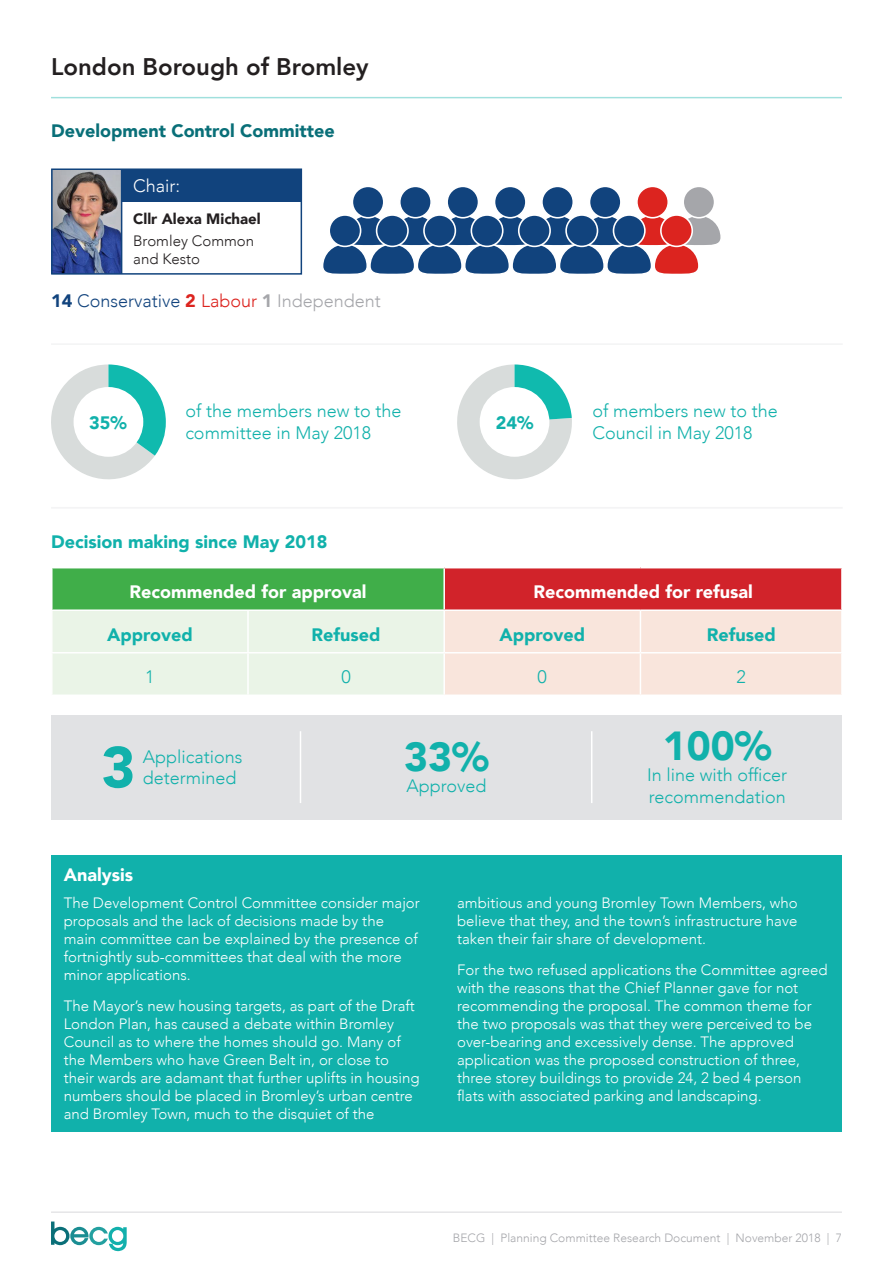
<style>
.page{position:relative;width:893px;height:1263px;background:#fff}
.page>*{position:absolute;margin:0;border:0;box-sizing:border-box;transform-origin:0 0}
.t1{font:900 57.45px "Avenir";color:#11b1ab}
.t2{font:900 40.5px "Avenir";color:#11b1ab}
.t3{font:800 24px "Avenir";color:#231f20}
.Teal_body_12pt{font:300 18px/21.6px "Avenir";color:#11b1ab}
.Table_title{font:900 18px "Avenir";color:#fff}
.t4{font:300 18px "Avenir";color:#11437d}
.Sub_Header_light_tea{font:900 18px "Avenir";color:#11b1ab}
.Table_sub_header{font:900 18px "Avenir";color:#11b1ab}
.Sub_header_Dark_Teal{font:900 18px "Avenir";color:#096f78}
.Sub_header_white{font:900 18px "Avenir";color:#fff}
.t5{font:300 18px "Avenir";color:#fff}
.Table_Text{font:300 18px "Avenir";color:#11b1ab}
.t6{font:300 15px/18px "Avenir";color:#fff}
.t7{font:300 15px/18px "Avenir";color:#231f20}
.t8{font:900 15px "Avenir";color:#231f20}
.t9{font:300 12px "Avenir";color:#a5a6aa}
.s1{font-weight:900}
.s2{font-weight:900;color:#dc241f}
.s3{color:#dc241f}
.s4{font-weight:900;color:#a5a6aa}
.s5{color:#a5a6aa}
</style>
<div class="page">
<svg style="left:51px;top:1221px;width:76px;height:30px"></svg>
<hr style="left:51px;top:97px;width:791px;height:1px;background:#11b1ab">
<hr style="left:51px;top:1211px;width:791px;height:1px;background:#a5a6aa">
<svg style="left:457px;top:364px;width:115px;height:116px"></svg>
<svg style="left:51px;top:364px;width:115px;height:116px"></svg>
<div style="left:352px;top:186px;width:32px;height:32px;background:#11437d;border-radius:50%"></div>
<div style="left:352px;top:186px;width:33px;height:33px;border:2px solid #fff;border-radius:50%"></div>
<div style="left:400px;top:186px;width:31px;height:32px;background:#11437d;border-radius:50%"></div>
<div style="left:399px;top:186px;width:33px;height:33px;border:2px solid #fff;border-radius:50%"></div>
<div style="left:683px;top:186px;width:32px;height:32px;background:#a5a6aa;border-radius:50%"></div>
<div style="left:682px;top:186px;width:33px;height:33px;border:2px solid #fff;border-radius:50%"></div>
<div style="left:447px;top:186px;width:31px;height:32px;background:#11437d;border-radius:50%"></div>
<div style="left:446px;top:186px;width:33px;height:33px;border:2px solid #fff;border-radius:50%"></div>
<div style="left:637px;top:186px;width:31px;height:32px;background:#dc241f;border-radius:50%"></div>
<div style="left:636px;top:186px;width:33px;height:33px;border:2px solid #fff;border-radius:50%"></div>
<div style="left:494px;top:186px;width:32px;height:32px;background:#11437d;border-radius:50%"></div>
<div style="left:494px;top:186px;width:33px;height:33px;border:2px solid #fff;border-radius:50%"></div>
<div style="left:589px;top:186px;width:32px;height:32px;background:#11437d;border-radius:50%"></div>
<div style="left:589px;top:186px;width:33px;height:33px;border:2px solid #fff;border-radius:50%"></div>
<div style="left:542px;top:186px;width:31px;height:32px;background:#11437d;border-radius:50%"></div>
<div style="left:541px;top:186px;width:33px;height:33px;border:2px solid #fff;border-radius:50%"></div>
<div style="left:51px;top:715px;width:791px;height:104px;background:#e1e2e4"></div>
<svg style="left:323px;top:213px;width:398px;height:61px"></svg>
<div style="left:471px;top:215px;width:32px;height:31px;background:#11437d;border-radius:50%"></div>
<div style="left:471px;top:214px;width:32px;height:33px;border:2px solid #fff;border-radius:50%"></div>
<img style="left:54px;top:171px;width:67px;height:101px">
<div style="left:52px;top:568px;width:392px;height:42px;background:#40ae49"></div>
<div style="left:444px;top:568px;width:398px;height:42px;background:#d1232a"></div>
<svg style="left:53px;top:611px;width:788px;height:83px;background:#f1ece1"></svg>
<hr style="left:51px;top:568px;width:2px;height:41px;background:#fff">
<hr style="left:443px;top:568px;width:2px;height:41px;background:#fff">
<hr style="left:841px;top:568px;width:2px;height:41px;background:#fff">
<hr style="left:51px;top:609px;width:197px;height:2px;background:#fff">
<hr style="left:248px;top:609px;width:196px;height:2px;background:#fff">
<hr style="left:247px;top:611px;width:2px;height:41px;background:#fff">
<hr style="left:444px;top:609px;width:196px;height:2px;background:#fff">
<hr style="left:443px;top:611px;width:2px;height:41px;background:#fff">
<hr style="left:640px;top:609px;width:203px;height:2px;background:#fff">
<hr style="left:640px;top:611px;width:1px;height:41px;background:#fff">
<hr style="left:51px;top:652px;width:197px;height:1px;background:#fff">
<hr style="left:248px;top:652px;width:196px;height:1px;background:#fff">
<hr style="left:247px;top:653px;width:2px;height:41px;background:#fff">
<hr style="left:444px;top:652px;width:196px;height:1px;background:#fff">
<hr style="left:443px;top:653px;width:2px;height:41px;background:#fff">
<hr style="left:640px;top:652px;width:203px;height:1px;background:#fff">
<hr style="left:640px;top:653px;width:1px;height:41px;background:#fff">
<div style="left:51px;top:168px;width:251px;height:107px;border:2px solid #11437d"></div>
<hr style="left:121px;top:169px;width:1px;height:105px;background:#11437d">
<div style="left:74px;top:387px;width:69px;height:70px;background:#fff;border-radius:50%"></div>
<div style="left:121px;top:169px;width:180px;height:33px;background:#11437d"></div>
<hr style="left:51px;top:343px;width:792px;height:2px;background:#e1e2e4">
<hr style="left:51px;top:507px;width:792px;height:1px;background:#e1e2e4">
<hr style="left:300px;top:731px;width:1px;height:72px;background:#fff">
<hr style="left:591px;top:731px;width:1px;height:72px;background:#fff">
<div style="left:480px;top:387px;width:69px;height:70px;background:#fff;border-radius:50%"></div>
<div style="left:51px;top:856px;width:791px;height:276px;background:#11b1ab"></div>
<p class="t3" style="left:51px;top:48px;width:319px">London Borough of Bromley</p>
<p class="Sub_header_Dark_Teal" style="left:51px;top:115px;width:285px">Development Control Committee</p>
<p class="t5" style="left:133px;top:176px;width:49px">Chair:</p>
<p class="t8" style="left:133px;top:206px;width:129px">Cllr Alexa Michael</p>
<p class="t7" style="left:133px;top:232px;width:122px">Bromley Common and Kesto</p>
<p class="t4" style="left:51px;top:290px;width:331px"><span class="s1">14</span> Conservative <span class="s2">2</span> <span class="s3">Labour</span> <span class="s4">1</span> <span class="s5">Independent</span></p>
<p class="Sub_Header_light_tea" style="left:89px;top:407px;width:39px">35%</p>
<p class="Teal_body_12pt" style="left:185px;top:400px;width:218px">of the members new to the committee in May 2018</p>
<p class="Teal_body_12pt" style="left:592px;top:400px;width:187px">of members new to the<br>Council in May 2018</p>
<p class="Sub_Header_light_tea" style="left:496px;top:407px;width:39px">24%</p>
<p class="Sub_Header_light_tea" style="left:51px;top:526px;width:278px">Decision making since May 2018</p>
<p class="Table_title" style="left:130px;top:576px;width:238px">Recommended for approval</p>
<p class="Table_title" style="left:533px;top:576px;width:221px">Recommended for refusal</p>
<p class="Table_sub_header" style="left:107px;top:619px;width:87px">Approved</p>
<p class="Table_sub_header" style="left:312px;top:619px;width:70px">Refused</p>
<p class="Table_sub_header" style="left:499px;top:619px;width:87px">Approved</p>
<p class="Table_sub_header" style="left:707px;top:619px;width:70px">Refused</p>
<p class="Table_Text" style="left:145px;top:666px;width:11px">1</p>
<p class="Table_Text" style="left:341px;top:666px;width:11px">0</p>
<p class="Table_Text" style="left:538px;top:666px;width:11px">0</p>
<p class="Table_Text" style="left:736px;top:666px;width:11px">2</p>
<p class="t1" style="left:101px;top:718px;width:36px">3</p>
<p class="Teal_body_12pt" style="left:143px;top:746px;width:101px">Applications determined</p>
<p class="t2" style="left:404px;top:722px;width:86px">33%</p>
<p class="Teal_body_12pt" style="left:406px;top:775px;width:82px">Approved</p>
<p class="t2" style="left:663px;top:711px;width:110px">100%</p>
<p class="Teal_body_12pt" style="left:647px;top:764px;width:142px">In line with officer</p>
<p class="Teal_body_12pt" style="left:649px;top:786px;width:139px">recommendation</p>
<p class="Sub_header_white" style="left:64px;top:860px;width:71px">Analysis</p>
<p class="t6" style="left:64px;top:894px;width:358px">The Development Control Committee consider major proposals and the lack of decisions made by the main committee can be explained by the presence of fortnightly sub-committees that deal with the more minor applications.</p>
<p class="t6" style="left:64px;top:996px;width:357px">The Mayor’s new housing targets, as part of the Draft London Plan, has caused a debate within Bromley Council as to where the homes should go. Many of the Members who have Green Belt in, or close to their wards are adamant that further uplifts in housing numbers should be placed in Bromley’s urban centre and Bromley Town, much to the disquiet of the</p>
<p class="t6" style="left:457px;top:894px;width:342px;text-align:justify">ambitious and young Bromley Town Members, who believe that they, and the town’s infrastructure have taken their fair share of development.</p>
<p class="t6" style="left:457px;top:960px;width:372px">For the two refused applications the Committee agreed with the reasons that the Chief Planner gave for not recommending the proposal. The common theme for the two proposals was that they were perceived to be over-bearing and excessively dense. The approved application was the proposed construction of three, three storey buildings to provide 24, 2 bed 4 person flats with associated parking and landscaping.</p>
<p class="t9" style="left:453px;top:1231px;width:391px">BECG | Planning Committee Research Document | November 2018 | 7</p>
</div>
